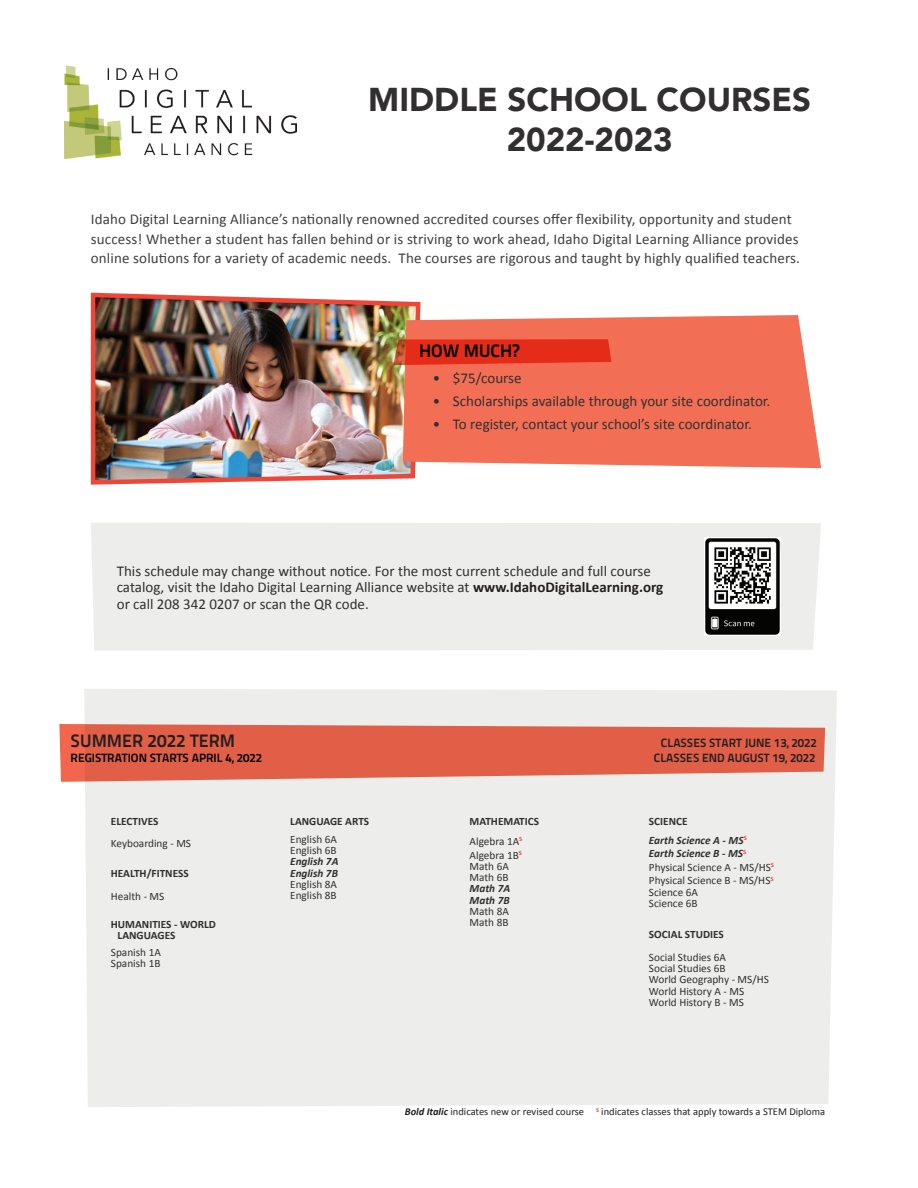
<style>
.page{position:relative;width:918px;height:1188px;background:#fff}
.page>*{position:absolute;margin:0;border:0;box-sizing:border-box;transform-origin:0 0}
.t1{font:900 33px/39.6px "Avenir";color:#312f30;text-align:center}
.t2{font:18px "Titillium Text 14 L 800 wt";color:#231f20}
.t3{font:18px "Titillium Text 14 L 800 wt";color:#000}
.t4{font:15px/19.5px "Calibri";letter-spacing:.01em;color:#3e3e3f}
.t5{font:15px/16.5px "Calibri";color:#312f30}
.t6{font:12px "Titillium Text 14 L 800 wt";color:#231f20}
.t7{font:12px "Titillium Text 14 L 800 wt";color:#000}
.t8{font:11.25px/11.2px "Calibri";color:#312f30}
.t9{font:700 11.25px/11.2px "Calibri";color:#312f30}
.t10{font:italic 700 11.25px/11.2px "Calibri";color:#312f30}
.t11{font:10.5px "Calibri";color:#231f20}
.s1{font-weight:700;color:#231f20}
.s2{font-weight:400}
.s3{font-style:normal}
.s4{font-weight:700;font-style:italic}
</style>
<div class="page">
<div style="left:91px;top:523px;width:730px;height:128px;background:#edeeeb"></div>
<div style="left:84px;top:689px;width:753px;height:418px;background:#edeeeb"></div>
<svg style="left:59px;top:724px;width:766px;height:58px;background:#e2715a"></svg>
<img style="left:64px;top:65px;width:233px;height:93px">
<img style="left:90px;top:292px;width:331px;height:193px">
<img style="left:704px;top:538px;width:76px;height:98px">
<svg style="left:403px;top:315px;width:418px;height:153px;background:#f27861"></svg>
<svg style="left:393px;top:339px;width:218px;height:26px;background:#e3341f"></svg>
<h1 class="t1" style="left:368px;top:79px;width:444px">MIDDLE SCHOOL COURSES<br>2022-2023</h1>
<p class="t4" style="left:91px;top:210px;width:711px">Idaho Digital Learning Alliance’s nationally renowned accredited courses offer flexibility, opportunity and student success! Whether a student has fallen behind or is striving to work ahead, Idaho Digital Learning Alliance provides online solutions for a variety of academic needs. The courses are rigorous and taught by highly qualified teachers.</p>
<p class="t3" style="left:419px;top:340px;width:102px">HOW MUCH?</p>
<p class="t5" style="left:433px;top:370px;width:90px">• $75/course</p>
<p class="t5" style="left:433px;top:393px;width:339px">• Scholarships available through your site coordinator.</p>
<p class="t5" style="left:433px;top:416px;width:321px">• To register, contact your school’s site coordinator.</p>
<p class="t5" style="left:117px;top:563px;width:548px">This schedule may change without notice. For the most current schedule and full course catalog, visit the Idaho Digital Learning Alliance website at <span class="s1">www.IdahoDigitalLearning.org </span>or call 208 342 0207 or scan the QR code.</p>
<p class="t2" style="left:71px;top:730px;width:166px">SUMMER 2022 TERM</p>
<p class="t6" style="left:661px;top:736px;width:158px">CLASSES START JUNE 13, 2022</p>
<p class="t7" style="left:71px;top:750px;width:193px">REGISTRATION STARTS APRIL 4, 2022</p>
<p class="t6" style="left:654px;top:750px;width:163px">CLASSES END AUGUST 19, 2022</p>
<p class="t9" style="left:111px;top:816px;width:49px">ELECTIVES</p>
<p class="t8" style="left:111px;top:838px;width:82px">Keyboarding - MS</p>
<p class="t9" style="left:111px;top:867px;width:79px">HEALTH/FITNESS</p>
<p class="t8" style="left:111px;top:891px;width:55px">Health - MS</p>
<p class="t9" style="left:118px;top:919px;width:100px;text-indent:-7px">HUMANITIES - WORLD<br>LANGUAGES</p>
<p class="t8" style="left:111px;top:947px;width:52px">Spanish 1A<br>Spanish 1B</p>
<p class="t9" style="left:290px;top:816px;width:80px">LANGUAGE ARTS</p>
<p class="t8" style="left:290px;top:834px;width:48px">English 6A<br>English 6B</p>
<p class="t10" style="left:290px;top:856px;width:50px">English 7A<br>English 7B</p>
<p class="t8" style="left:290px;top:879px;width:48px">English 8A<br>English 8B</p>
<p class="t9" style="left:470px;top:811px;width:71px;line-height:20.2px">MATHEMATICS<br><span class="s2">Algebra 1A</span><sup>S</sup></p>
<p class="t8" style="left:470px;top:849px;width:54px">Algebra 1B<sup>S<br></sup>Math 6A<br>Math 6B</p>
<p class="t10" style="left:470px;top:883px;width:42px">Math 7A<br>Math 7B</p>
<p class="t8" style="left:470px;top:906px;width:41px">Math 8A<br>Math 8B</p>
<p class="t10" style="left:649px;top:812px;width:99px;line-height:18.9px"><span class="s3">SCIENCE<br></span>Earth Science A - MS<sup>S</sup></p>
<p class="t8" style="left:649px;top:847px;width:127px;line-height:13.5px"><span class="s4">Earth Science B - MS</span><sup>S<br></sup>Physical Science A - MS/HS<sup>S<br></sup>Physical Science B - MS/HS<sup>S</sup></p>
<p class="t8" style="left:649px;top:886px;width:51px">Science 6A<br>Science 6B</p>
<p class="t9" style="left:649px;top:929px;width:76px">SOCIAL STUDIES</p>
<p class="t8" style="left:649px;top:951px;width:121px">Social Studies 6A<br>Social Studies 6B<br>World Geography - MS/HS<br>World History A - MS<br>World History B - MS</p>
<p class="t11" style="left:405px;top:1105px;width:422px"><span class="s4">Bold Italic</span> indicates new or revised course <sup>S</sup> indicates classes that apply towards a STEM Diploma</p>
</div>
